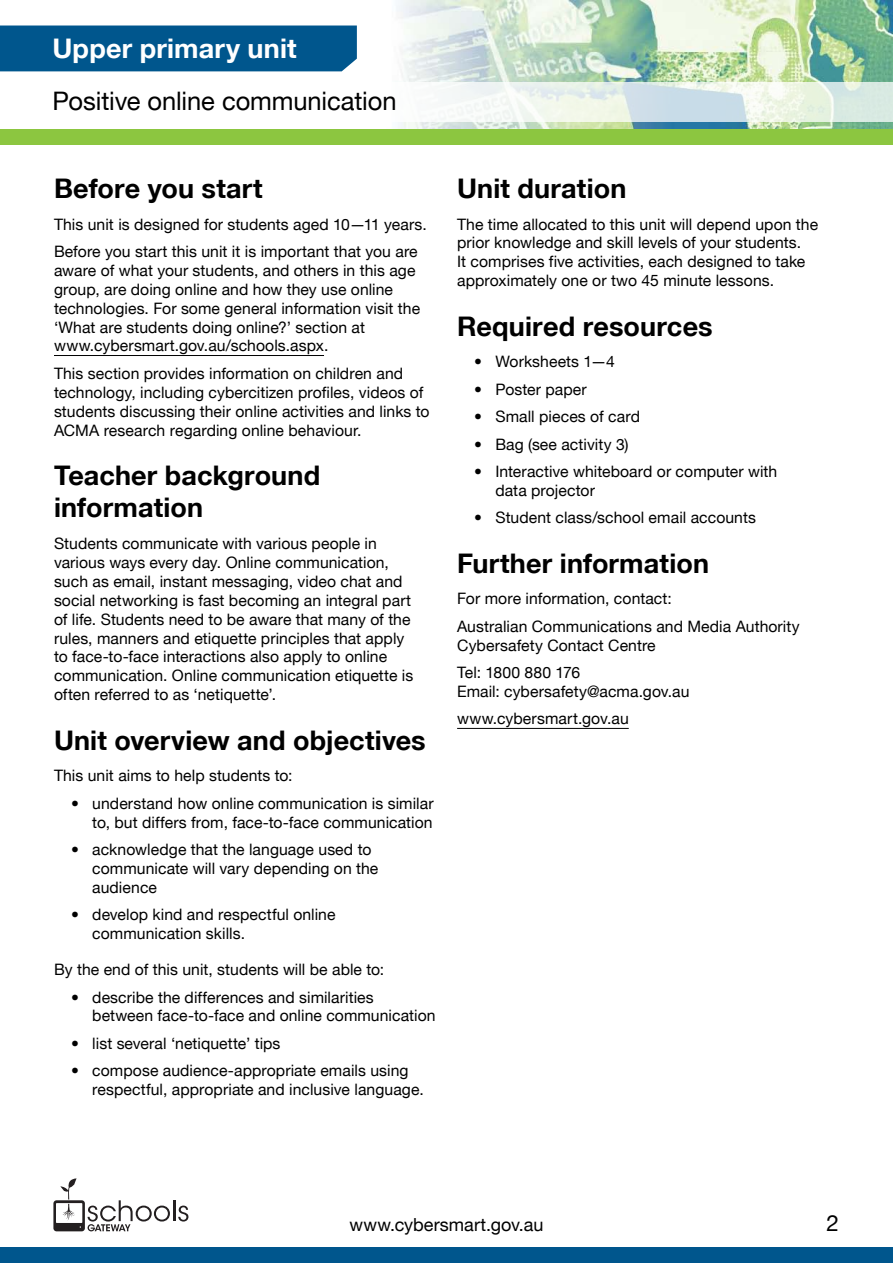
<style>
.page{position:relative;width:893px;height:1263px;background:#fff}
.page>*{position:absolute;margin:0;border:0;box-sizing:border-box;transform-origin:0 0}
.Content_Header{font:700 27px/32.4px "Helvetica Neue LT";letter-spacing:.005em;color:#000}
.t1{font:700 27px "Helvetica Neue LT";letter-spacing:.005em;color:#fff}
.t2{font:25.5px "Helvetica Neue LT";letter-spacing:-.005em;color:#000}
.t3{font:22.5px "Helvetica Neue LT";color:#000}
.t4{font:18px "Helvetica Neue LT";color:#000}
.Content_Copy_Last_Pa{font:15.75px/18.9px "Helvetica Neue LT";letter-spacing:.005em;color:#000}
.Content_Bullet_Point{font:15.75px/18.9px "Helvetica Neue LT";letter-spacing:.005em;color:#000}
.Content_Copy{font:15.75px/18.9px "Helvetica Neue LT";letter-spacing:.005em;color:#000}
</style>
<div class="page">
<img style="left:0;top:0;width:893px;height:129px">
<div style="left:0;top:1248px;width:893px;height:15px;background:#00568d"></div>
<div style="left:0;top:129px;width:893px;height:16px;background:#8cc640"></div>
<svg style="left:0;top:82px;width:893px;height:39px"></svg>
<div style="left:0;top:26px;width:357px;height:45px;background:#00568d"></div>
<hr style="left:54px;top:355px;width:270px;height:1px;background:#000">
<hr style="left:457px;top:728px;width:172px;height:1px;background:#000">
<svg style="left:53px;top:1178px;width:117px;height:53px"></svg>
<hr style="left:173px;top:1200px;width:2px;height:21px;background:#231f20">
<svg style="left:178px;top:1205px;width:10px;height:16px"></svg>
<h1 class="t1" style="left:53px;top:31px;width:246px">Upper primary unit</h1>
<h2 class="t2" style="left:53px;top:85px;width:346px">Positive online communication</h2>
<h1 class="Content_Header" style="left:54px;top:171px;width:210px">Before you start</h1>
<p class="Content_Copy" style="left:54px;top:214px;width:374px">This unit is designed for students aged 10—11 years.</p>
<p class="Content_Copy" style="left:54px;top:242px;width:368px">Before you start this unit it is important that you are aware of what your students, and others in this age group, are doing online and how they use online technologies. For some general information visit the ‘What are students doing online?’ section at www.cybersmart.gov.au/schools.aspx.</p>
<p class="Content_Copy_Last_Pa" style="left:54px;top:364px;width:377px">This section provides information on children and technology, including cybercitizen profiles, videos of students discussing their online activities and links to ACMA research regarding online behaviour.</p>
<h1 class="Content_Header" style="left:54px;top:459px;width:268px">Teacher background information</h1>
<p class="Content_Copy_Last_Pa" style="left:54px;top:534px;width:361px">Students communicate with various people in various ways every day. Online communication, such as email, instant messaging, video chat and social networking is fast becoming an integral part of life. Students need to be aware that many of the rules, manners and etiquette principles that apply to face-to-face interactions also apply to online communication. Online communication etiquette is often referred to as ‘netiquette’.</p>
<h1 class="Content_Header" style="left:54px;top:723px;width:373px">Unit overview and objectives</h1>
<p class="Content_Copy" style="left:54px;top:766px;width:240px">This unit aims to help students to:</p>
<p class="Content_Bullet_Point" style="left:71px;top:793px;width:364px;text-align:right">• understand how online communication is similar to, but differs from, face-to-face communication</p>
<p class="Content_Bullet_Point" style="left:92px;top:840px;width:288px;text-indent:-21px">• acknowledge that the language used to communicate will vary depending on the audience</p>
<p class="Content_Bullet_Point" style="left:92px;top:905px;width:245px;text-indent:-21px">• develop kind and respectful online communication skills.</p>
<p class="Content_Copy" style="left:54px;top:960px;width:332px">By the end of this unit, students will be able to:</p>
<p class="Content_Bullet_Point" style="left:92px;top:987px;width:345px;text-indent:-21px">• describe the differences and similarities between face-to-face and online communication</p>
<p class="Content_Bullet_Point" style="left:71px;top:1033px;width:211px">• list several ‘netiquette’ tips</p>
<p class="Content_Bullet_Point" style="left:92px;top:1061px;width:333px;text-indent:-21px">• compose audience-appropriate emails using respectful, appropriate and inclusive language.</p>
<h1 class="Content_Header" style="left:457px;top:171px;width:171px">Unit duration</h1>
<p class="Content_Copy_Last_Pa" style="left:457px;top:214px;width:363px">The time allocated to this unit will depend upon the prior knowledge and skill levels of your students.<br>It comprises five activities, each designed to take approximately one or two 45 minute lessons.</p>
<h1 class="Content_Header" style="left:457px;top:309px;width:257px">Required resources</h1>
<p class="Content_Bullet_Point" style="left:474px;top:352px;width:142px">• Worksheets 1—4</p>
<p class="Content_Bullet_Point" style="left:474px;top:379px;width:114px">• Poster paper</p>
<p class="Content_Bullet_Point" style="left:474px;top:407px;width:167px">• Small pieces of card</p>
<p class="Content_Bullet_Point" style="left:474px;top:434px;width:156px">• Bag (see activity 3)</p>
<p class="Content_Bullet_Point" style="left:495px;top:462px;width:283px;text-indent:-21px">• Interactive whiteboard or computer with data projector</p>
<p class="Content_Bullet_Point" style="left:474px;top:508px;width:283px">• Student class/school email accounts</p>
<h1 class="Content_Header" style="left:457px;top:546px;width:253px">Further information</h1>
<p class="Content_Copy" style="left:457px;top:589px;width:216px">For more information, contact:</p>
<p class="Content_Copy" style="left:457px;top:616px;width:344px">Australian Communications and Media Authority<br>Cybersafety Contact Centre</p>
<p class="Content_Copy" style="left:457px;top:663px;width:234px">Tel: 1800 880 176<br>Email: cybersafety@acma.gov.au</p>
<p class="Content_Copy" style="left:457px;top:709px;width:173px">www.cybersmart.gov.au</p>
<p class="t4" style="left:350px;top:1214px;width:195px">www.cybersmart.gov.au</p>
<h3 class="t3" style="left:826px;top:1209px;width:14px">2</h3>
</div>
